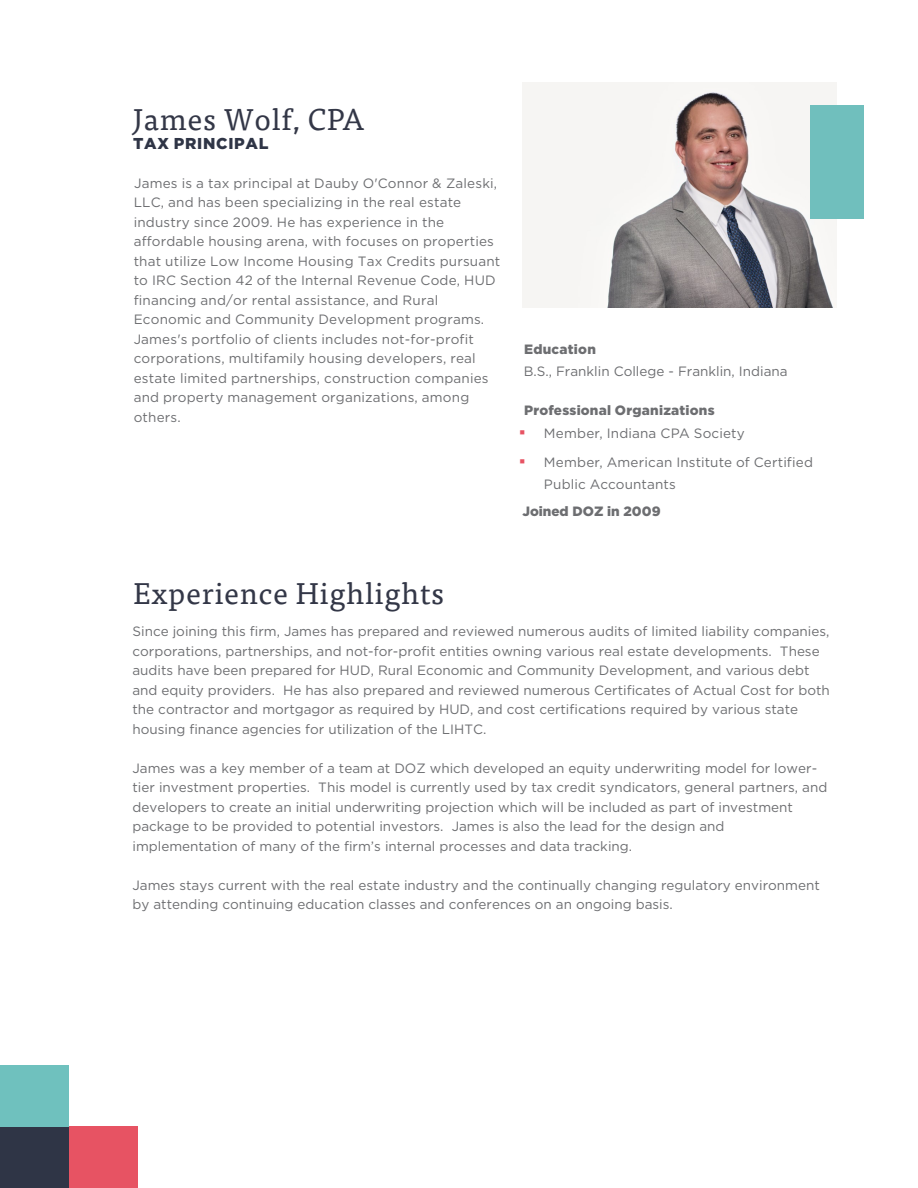
<style>
.page{position:relative;width:918px;height:1188px;background:#fff}
.page>*{position:absolute;margin:0;border:0;box-sizing:border-box;transform-origin:0 0}
.t1{font:30px "Tisa Pro";letter-spacing:.02em;color:#333747}
.t2{font:900 15.75px "Gotham";letter-spacing:.045em;color:#2f3546}
.t3{font:13.5px/19.5px "Gotham";color:#6d6e71}
.t4{font:900 13.5px/22.5px "Gotham";letter-spacing:.015em;color:#6d6e71}
.s1{font-size:18px;color:#e75363}
.s2{font-weight:400}
.s3{font-weight:900;font-size:18px;color:#e75363}
</style>
<div class="page">
<img style="left:523px;top:83px;width:314px;height:225px">
<div style="left:810px;top:105px;width:54px;height:114px;background:#70bfbd"></div>
<div style="left:69px;top:1127px;width:69px;height:61px;background:#e75363"></div>
<div style="left:0;top:1127px;width:69px;height:61px;background:#2f3546"></div>
<div style="left:0;top:1065px;width:69px;height:62px;background:#6fc1be"></div>
<h1 class="t1" style="left:133px;top:97px;width:233px">James Wolf, CPA</h1>
<p class="t2" style="left:133px;top:133px;width:137px">TAX PRINCIPAL</p>
<p class="t3" style="left:134px;top:173px;width:368px">James is a tax principal at Dauby O'Connor &amp; Zaleski, LLC, and has been specializing in the real estate industry since 2009. He has experience in the affordable housing arena, with focuses on properties that utilize Low Income Housing Tax Credits pursuant to IRC Section 42 of the Internal Revenue Code, HUD financing and/or rental assistance, and Rural Economic and Community Development programs.<br>James's portfolio of clients includes not-for-profit corporations, multifamily housing developers, real estate limited partnerships, construction companies and property management organizations, among others.</p>
<p class="t4" style="left:524px;top:337px;width:73px">Education</p>
<p class="t3" style="left:524px;top:361px;width:265px">B.S., Franklin College - Franklin, Indiana</p>
<p class="t4" style="left:520px;top:399px;width:226px;text-indent:4px">Professional Organizations<br><span class="s1">·</span> <span class="s2">Member, Indiana CPA Society</span></p>
<p class="t3" style="left:544px;top:451px;width:270px;line-height:22.5px;text-indent:-24px"><span class="s3">·</span> Member, American Institute of Certified<br>Public Accountants</p>
<p class="t4" style="left:522px;top:499px;width:140px">Joined DOZ in 2009</p>
<h1 class="t1" style="left:134px;top:572px;width:312px">Experience Highlights</h1>
<p class="t3" style="left:132px;top:621px;width:699px">Since joining this firm, James has prepared and reviewed numerous audits of limited liability companies, corporations, partnerships, and not-for-profit entities owning various real estate developments. These audits have been prepared for HUD, Rural Economic and Community Development, and various debt and equity providers. He has also prepared and reviewed numerous Certificates of Actual Cost for both the contractor and mortgagor as required by HUD, and cost certifications required by various state housing finance agencies for utilization of the LIHTC.</p>
<p class="t3" style="left:132px;top:758px;width:696px">James was a key member of a team at DOZ which developed an equity underwriting model for lower&shy;tier investment properties. This model is currently used by tax credit syndicators, general partners, and developers to create an initial underwriting projection which will be included as part of investment package to be provided to potential investors. James is also the lead for the design and implementation of many of the firm’s internal processes and data tracking.</p>
<p class="t3" style="left:132px;top:875px;width:689px">James stays current with the real estate industry and the continually changing regulatory environment by attending continuing education classes and conferences on an ongoing basis.</p>
</div>
